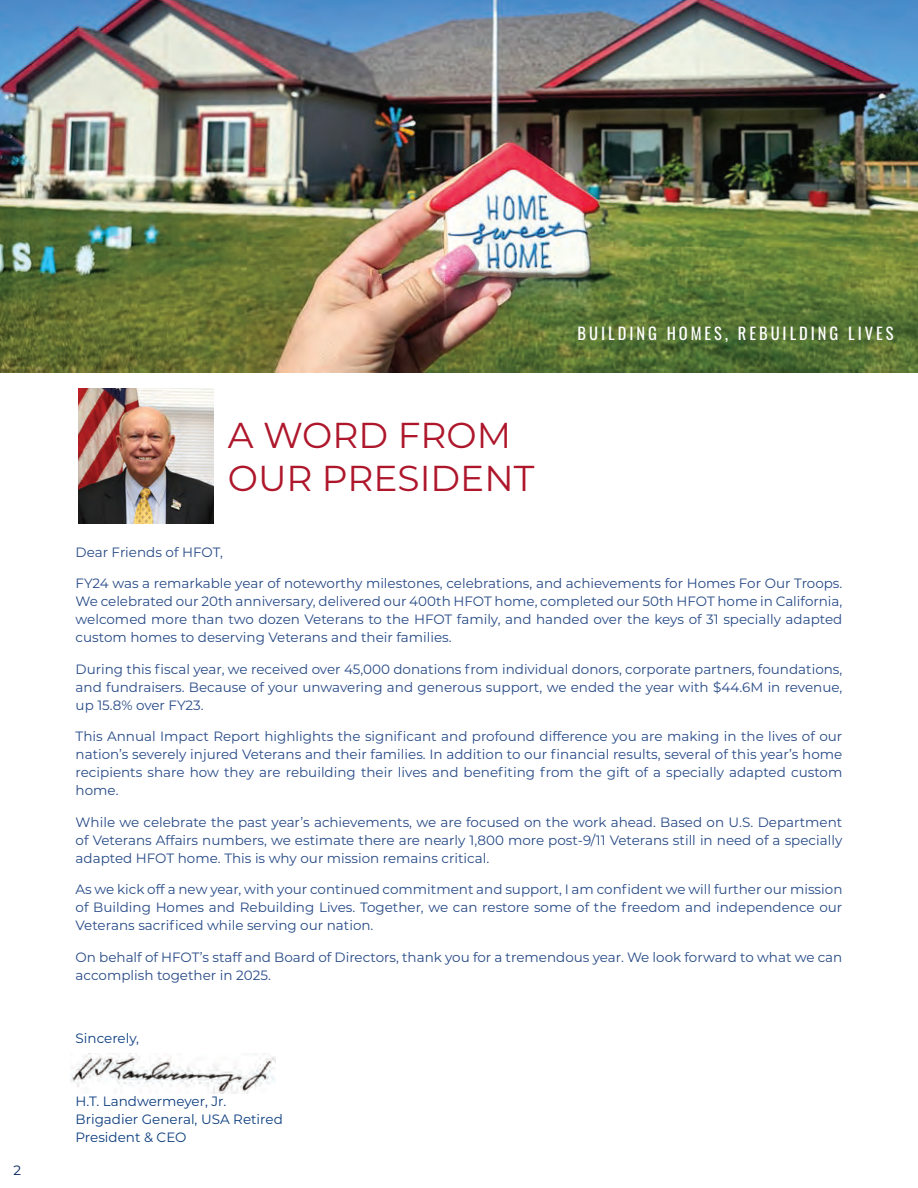
<style>
.page{position:relative;width:918px;height:1188px;background:#fff}
.page>*{position:absolute;margin:0;border:0;box-sizing:border-box;transform-origin:0 0}
.t1{font:36px/43.2px "Montserrat";color:#ae172b}
.t2{font:16.5px "Oswald";letter-spacing:.18em;color:#fff}
.t3{font:13.5px/18px "Montserrat";color:#274a87;text-align:justify}
.t4{font:13.5px/18px "Montserrat";color:#0c3e7f}
.t5{font:13.5px "Montserrat";color:#00225c}
</style>
<div class="page">
<img style="left:70px;top:1054px;width:206px;height:39px">
<img style="left:0;top:0;width:918px;height:373px">
<img style="left:79px;top:388px;width:135px;height:135px">
<p class="t5" style="left:14px;top:1160px;width:9px">2</p>
<h1 class="t1" style="left:228px;top:412px;width:308px">A WORD FROM<br>OUR PRESIDENT</h1>
<p class="t2" style="left:578px;top:319px;width:317px">BUILDING HOMES, REBUILDING LIVES</p>
<p class="t3" style="left:76px;top:543px;width:149px">Dear Friends of HFOT,</p>
<p class="t3" style="left:76px;top:574px;width:768px">FY24 was a remarkable year of noteworthy milestones, celebrations, and achievements for Homes For Our Troops.<br>We celebrated our 20th anniversary, delivered our 400th HFOT home, completed our 50th HFOT home in California, welcomed more than two dozen Veterans to the HFOT family, and handed over the keys of 31 specially adapted custom homes to deserving Veterans and their families.</p>
<p class="t3" style="left:76px;top:660px;width:768px">During this fiscal year, we received over 45,000 donations from individual donors, corporate partners, foundations, and fundraisers. Because of your unwavering and generous support, we ended the year with $44.6M in revenue, up 15.8% over FY23.</p>
<p class="t3" style="left:76px;top:727px;width:768px">This Annual Impact Report highlights the significant and profound difference you are making in the lives of our nation’s severely injured Veterans and their families. In addition to our financial results, several of this year’s home recipients share how they are rebuilding their lives and benefiting from the gift of a specially adapted custom home.</p>
<p class="t3" style="left:76px;top:813px;width:769px">While we celebrate the past year’s achievements, we are focused on the work ahead. Based on U.S. Department of Veterans Affairs numbers, we estimate there are nearly 1,800 more post-9/11 Veterans still in need of a specially adapted HFOT home. This is why our mission remains critical.</p>
<p class="t3" style="left:76px;top:880px;width:768px">As we kick off a new year, with your continued commitment and support, I am confident we will further our mission of Building Homes and Rebuilding Lives. Together, we can restore some of the freedom and independence our Veterans sacrificed while serving our nation.</p>
<p class="t3" style="left:76px;top:948px;width:768px">On behalf of HFOT’s staff and Board of Directors, thank you for a tremendous year. We look forward to what we can accomplish together in 2025.</p>
<p class="t4" style="left:76px;top:1029px;width:65px">Sincerely,</p>
<p class="t4" style="left:76px;top:1092px;width:209px">H.T. Landwermeyer, Jr.<br>Brigadier General, USA Retired<br>President &amp; CEO</p>
</div>
